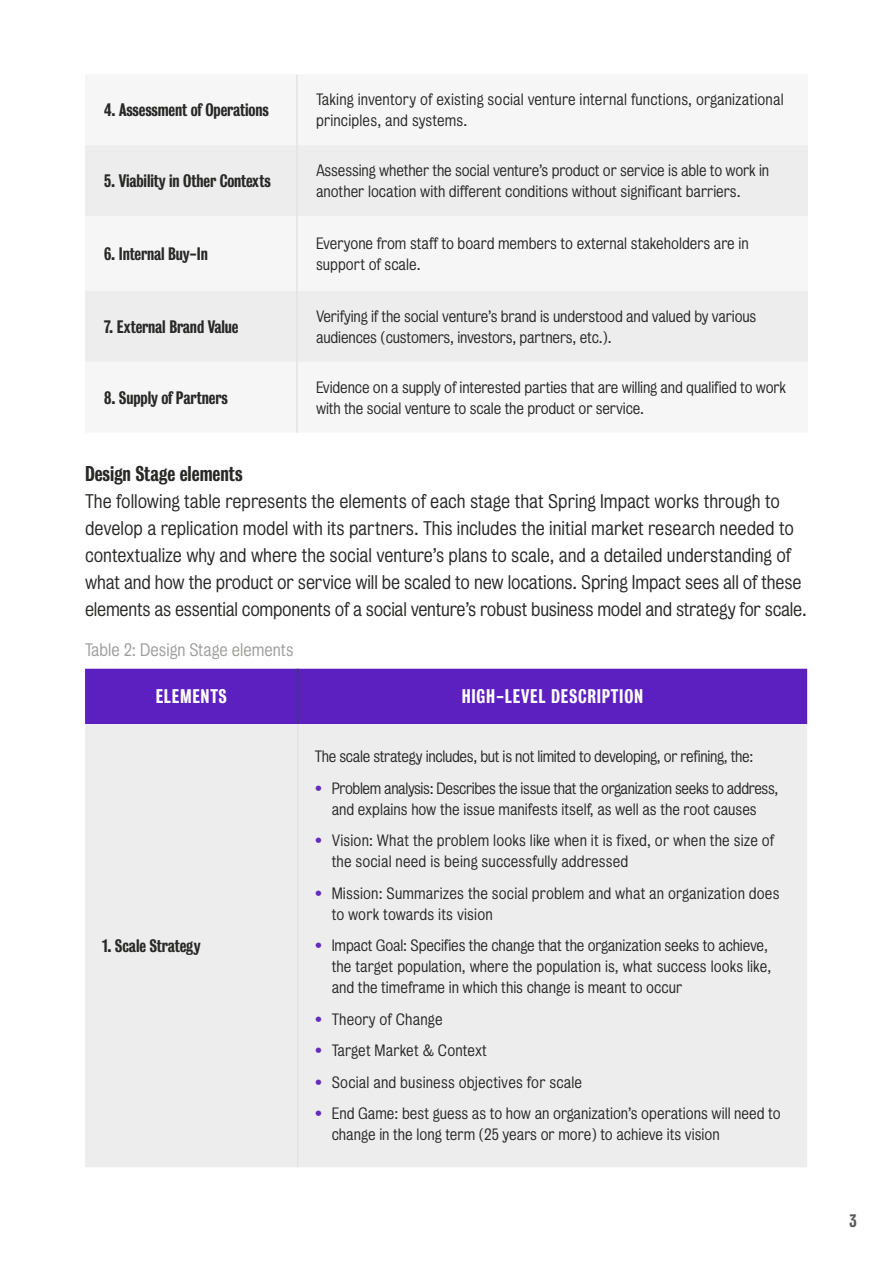
<style>
.page{position:relative;width:893px;height:1263px;background:#fff}
.page>*{position:absolute;margin:0;border:0;box-sizing:border-box;transform-origin:0 0}
.t1{font:19.5px "Bureau Grotesque Three Five";color:#282827}
.t2{font:18px/27px "Bureau Grotesque Five One";color:#282827}
.t3{font:18px "Bureau Grotesque Three Five";letter-spacing:.04em;color:#fff}
.t4{font:16.5px "Bureau Grotesque Three Five";letter-spacing:-.01em;color:#282827}
.t5{font:16.5px "Bureau Grotesque Five One";color:#9d9d9c}
.t6{font:16.5px "Bureau Grotesque Three Five";color:#595857}
.t7{font:15px/21px "Bureau Grotesque Five One";color:#282827}
.t8{font:15px/21px "Bureau Grotesque Five One";letter-spacing:-.025em;color:#282827;text-align:center}
.t9{font:15px "Bureau Grotesque Five One";letter-spacing:-.02em;color:#282827}
.s1{color:#642ac3}
</style>
<div class="page">
<svg style="left:85px;top:145px;width:723px;height:217px;fill:#ededed"></svg>
<hr style="left:296px;top:74px;width:2px;height:71px;background:#e3e3e3">
<hr style="left:296px;top:145px;width:2px;height:71px;background:#e3e3e3">
<hr style="left:296px;top:216px;width:2px;height:75px;background:#e3e3e3">
<hr style="left:296px;top:291px;width:2px;height:71px;background:#e3e3e3">
<hr style="left:296px;top:362px;width:2px;height:71px;background:#e3e3e3">
<div style="left:85px;top:669px;width:722px;height:55px;background:#5c1fc0"></div>
<div style="left:85px;top:724px;width:722px;height:443px;background:#ededed"></div>
<hr style="left:297px;top:669px;width:1px;height:55px;background:#44357c">
<hr style="left:297px;top:724px;width:1px;height:443px;background:#e3e3e3">
<p class="t4" style="left:104px;top:100px;width:166px">4. Assessment of Operations</p>
<p class="t7" style="left:316px;top:89px;width:469px">Taking inventory of existing social venture internal functions, organizational principles, and systems.</p>
<p class="t4" style="left:104px;top:171px;width:168px">5. Viability in Other Contexts</p>
<p class="t7" style="left:316px;top:160px;width:455px">Assessing whether the social venture’s product or service is able to work in another location with different conditions without significant barriers.</p>
<p class="t4" style="left:104px;top:244px;width:105px">6. Internal Buy-In</p>
<p class="t7" style="left:316px;top:233px;width:434px">Everyone from staff to board members to external stakeholders are in support of scale.</p>
<p class="t4" style="left:104px;top:317px;width:136px">7. External Brand Value</p>
<p class="t7" style="left:316px;top:306px;width:442px">Verifying if the social venture’s brand is understood and valued by various audiences (customers, investors, partners, etc.).</p>
<p class="t4" style="left:104px;top:388px;width:125px">8. Supply of Partners</p>
<p class="t7" style="left:316px;top:376px;width:472px">Evidence on a supply of interested parties that are willing and qualified to work with the social venture to scale the product or service.</p>
<h1 class="t1" style="left:85px;top:462px;width:159px">Design Stage elements</h1>
<p class="t2" style="left:85px;top:487px;width:723px">The following table represents the elements of each stage that Spring Impact works through to develop a replication model with its partners. This includes the initial market research needed to contextualize why and where the social venture’s plans to scale, and a detailed understanding of what and how the product or service will be scaled to new locations. Spring Impact sees all of these elements as essential components of a social venture’s robust business model and strategy for scale.</p>
<p class="t5" style="left:85px;top:641px;width:210px">Table 2: Design Stage elements</p>
<p class="t3" style="left:156px;top:686px;width:73px">ELEMENTS</p>
<p class="t3" style="left:462px;top:686px;width:183px">HIGH-LEVEL DESCRIPTION</p>
<p class="t4" style="left:102px;top:936px;width:100px">1. Scale Strategy</p>
<p class="t9" style="left:315px;top:748px;width:440px">The scale strategy includes, but is not limited to developing, or refining, the:</p>
<p class="t8" style="left:315px;top:778px;width:465px"><span class="s1">•</span> Problem analysis: Describes the issue that the organization seeks to address, and explains how the issue manifests itself, as well as the root causes</p>
<p class="t7" style="left:332px;top:830px;width:444px;text-indent:-17px"><span class="s1">•</span> Vision: What the problem looks like when it is fixed, or when the size of the social need is being successfully addressed</p>
<p class="t7" style="left:332px;top:883px;width:449px;text-indent:-17px"><span class="s1">•</span> Mission: Summarizes the social problem and what an organization does to work towards its vision</p>
<p class="t7" style="left:332px;top:935px;width:441px;text-indent:-17px"><span class="s1">•</span> Impact Goal: Specifies the change that the organization seeks to achieve, the target population, where the population is, what success looks like, and the timeframe in which this change is meant to occur</p>
<p class="t7" style="left:315px;top:1009px;width:130px"><span class="s1">•</span> Theory of Change</p>
<p class="t7" style="left:315px;top:1040px;width:174px"><span class="s1">•</span> Target Market &amp; Context</p>
<p class="t7" style="left:315px;top:1072px;width:269px"><span class="s1">•</span> Social and business objectives for scale</p>
<p class="t7" style="left:332px;top:1103px;width:451px;text-indent:-17px"><span class="s1">•</span> End Game: best guess as to how an organization’s operations will need to change in the long term (25 years or more) to achieve its vision</p>
<p class="t6" style="left:849px;top:1211px;width:9px">3</p>
</div>
